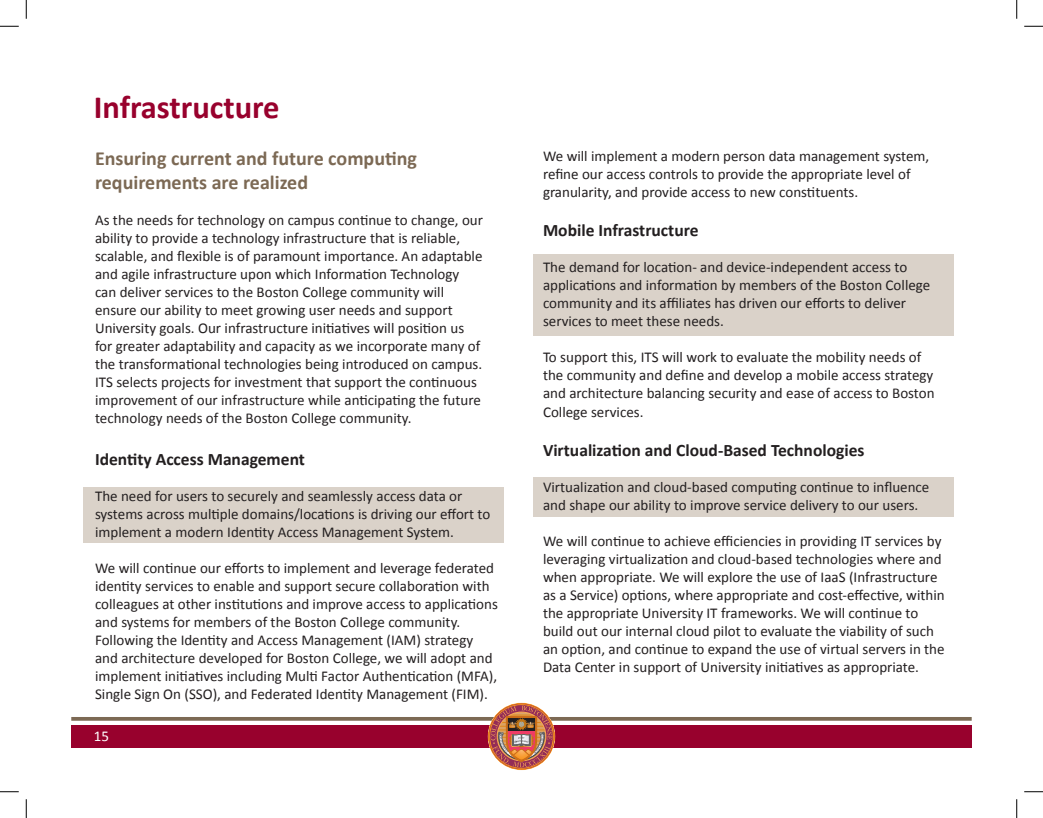
<style>
.page{position:relative;width:1043px;height:818px;background:#fff}
.page>*{position:absolute;margin:0;border:0;box-sizing:border-box;transform-origin:0 0}
.t1{font:700 32.5px "Calibri";color:#98012d}
.t2{font:700 20px/24px "Calibri";color:#7c6954}
.t3{font:700 17.5px "Calibri";color:#231f20}
.t4{font:15px/18px "Calibri";color:#231f20}
.t5{font:15px "Calibri";color:#fff}
</style>
<div class="page">
<div style="left:71px;top:725px;width:900px;height:22px;background:#98012d"></div>
<hr style="left:71px;top:717px;width:900px;height:3px;background:#7c6954">
<svg style="left:489px;top:703px;width:65px;height:66px"></svg>
<div style="left:532px;top:477px;width:421px;height:39px;background:#dad2c9"></div>
<div style="left:532px;top:254px;width:421px;height:81px;background:#dad2c9"></div>
<div style="left:82px;top:486px;width:421px;height:56px;background:#dad2c9"></div>
<svg style="left:0;top:25px;width:19px;height:2px"></svg>
<svg style="left:1024px;top:25px;width:18px;height:2px"></svg>
<svg style="left:0;top:791px;width:19px;height:1px"></svg>
<svg style="left:1024px;top:791px;width:18px;height:1px"></svg>
<svg style="left:25px;top:0;width:2px;height:19px"></svg>
<svg style="left:25px;top:799px;width:2px;height:19px"></svg>
<svg style="left:1016px;top:0;width:1px;height:19px"></svg>
<svg style="left:1016px;top:799px;width:1px;height:19px"></svg>
<h1 class="t1" style="left:94px;top:87px;width:187px">Infrastructure</h1>
<h2 class="t2" style="left:95px;top:146px;width:323px">Ensuring current and future computing requirements are realized</h2>
<p class="t4" style="left:95px;top:211px;width:389px">As the needs for technology on campus continue to change, our ability to provide a technology infrastructure that is reliable, scalable, and flexible is of paramount importance. An adaptable and agile infrastructure upon which Information Technology can deliver services to the Boston College community will ensure our ability to meet growing user needs and support University goals. Our infrastructure initiatives will position us for greater adaptability and capacity as we incorporate many of the transformational technologies being introduced on campus.<br>ITS selects projects for investment that support the continuous improvement of our infrastructure while anticipating the future technology needs of the Boston College community.</p>
<p class="t3" style="left:95px;top:448px;width:211px">Identity Access Management</p>
<p class="t4" style="left:95px;top:487px;width:397px">The need for users to securely and seamlessly access data or systems across multiple domains/locations is driving our effort to implement a modern Identity Access Management System.</p>
<p class="t4" style="left:95px;top:559px;width:404px">We will continue our efforts to implement and leverage federated identity services to enable and support secure collaboration with colleagues at other institutions and improve access to applications and systems for members of the Boston College community.<br>Following the Identity and Access Management (IAM) strategy and architecture developed for Boston College, we will adopt and implement initiatives including Multi Factor Authentication (MFA), Single Sign On (SSO), and Federated Identity Management (FIM).</p>
<p class="t5" style="left:94px;top:727px;width:17px">15</p>
<p class="t4" style="left:543px;top:147px;width:388px">We will implement a modern person data management system, refine our access controls to provide the appropriate level of granularity, and provide access to new constituents.</p>
<p class="t3" style="left:543px;top:219px;width:157px">Mobile Infrastructure</p>
<p class="t4" style="left:543px;top:258px;width:389px">The demand for location- and device-independent access to applications and information by members of the Boston College community and its affiliates has driven our efforts to deliver services to meet these needs.</p>
<p class="t4" style="left:543px;top:348px;width:393px">To support this, ITS will work to evaluate the mobility needs of the community and define and develop a mobile access strategy and architecture balancing security and ease of access to Boston College services.</p>
<p class="t3" style="left:543px;top:438px;width:323px">Virtualization and Cloud-Based Technologies</p>
<p class="t4" style="left:543px;top:477px;width:388px">Virtualization and cloud-based computing continue to influence and shape our ability to improve service delivery to our users.</p>
<p class="t4" style="left:543px;top:531px;width:403px">We will continue to achieve efficiencies in providing IT services by leveraging virtualization and cloud-based technologies where and when appropriate. We will explore the use of IaaS (Infrastructure as a Service) options, where appropriate and cost-effective, within the appropriate University IT frameworks. We will continue to build out our internal cloud pilot to evaluate the viability of such an option, and continue to expand the use of virtual servers in the Data Center in support of University initiatives as appropriate.</p>
</div>
